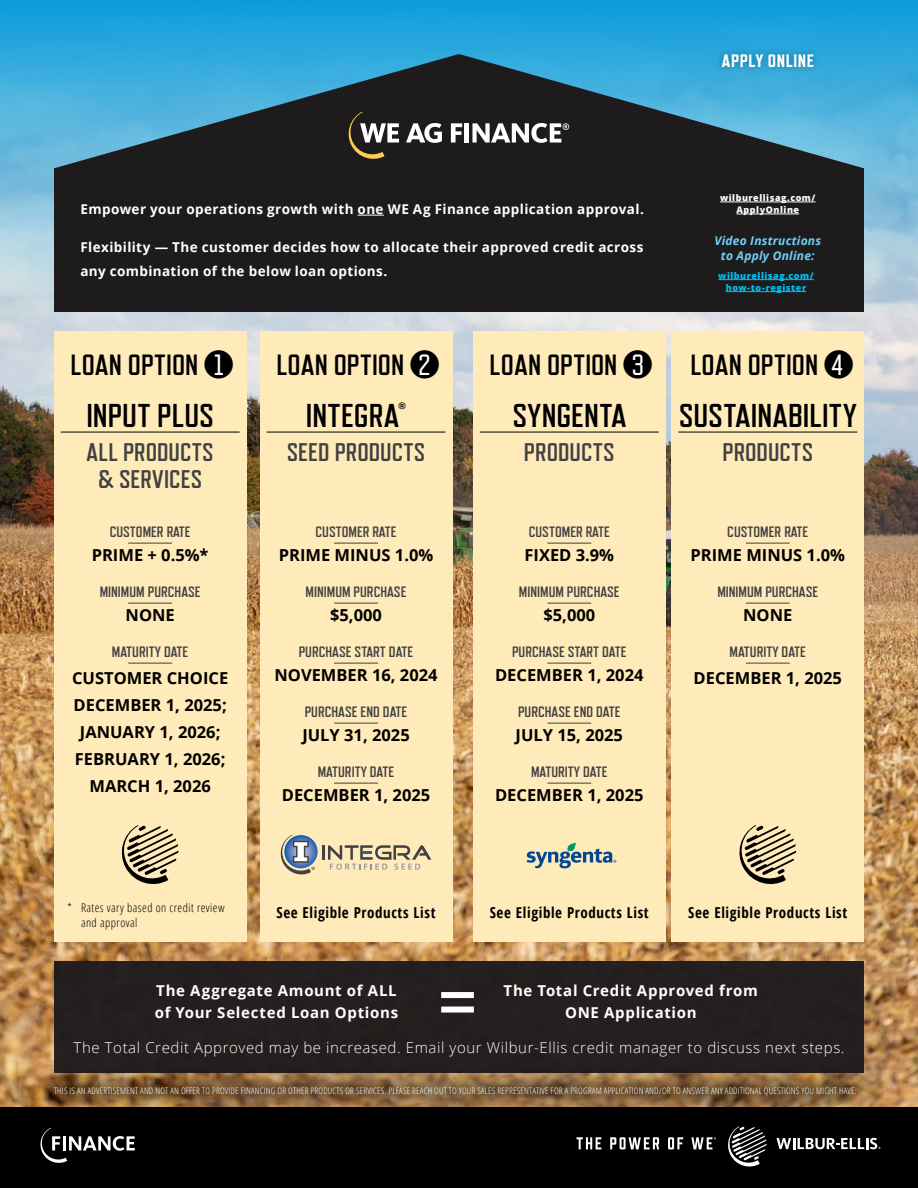
<style>
.page{position:relative;width:918px;height:1188px;background:#fff}
.page>*{position:absolute;margin:0;border:0;box-sizing:border-box;transform-origin:0 0}
.t1{font:700 33px "Refrigerator Deluxe";letter-spacing:.005em;color:#000}
.t2{font:700 29.25px "Refrigerator Deluxe";letter-spacing:.01em;color:#000}
.t3{font:700 25.5px/27px "Refrigerator Deluxe";color:#414042;text-align:center}
.t4{font:800 18px "Refrigerator Deluxe";letter-spacing:.03em;color:#fff}
.t5{font:700 16.5px/27px "Open Sans";color:#000;text-align:center}
.t6{font:700 15px "Refrigerator Deluxe";color:#414042}
.t7{font:300 15px "Open Sans";letter-spacing:.04em;color:#fff}
.t8{font:700 15px/22.5px "Open Sans";letter-spacing:.045em;color:#fff}
.t9{font:700 15px "Open Sans Condensed";letter-spacing:.04em;color:#000}
.t10{font:700 13.5px/24px "Open Sans";letter-spacing:.03em;color:#fff}
.t11{font:300 12px/15px "Open Sans Condensed";letter-spacing:.04em;color:#000}
.t12{font:italic 700 12px/15px "Open Sans";letter-spacing:.02em;color:#71d0f6;text-align:center}
.t13{font:300 condensed 9px "Open Sans";letter-spacing:.02em;color:#fff}
.t14{font:800 9px/12px "Open Sans";letter-spacing:.06em;color:#00c0f3;text-align:center}
.t15{font:800 9px/12px "Open Sans";letter-spacing:.06em;color:#fff;text-align:center}
.s1{font-weight:400;color:#fff}
</style>
<div class="page">
<div style="left:0;top:1107px;width:918px;height:81px;background:#000"></div>
<img style="left:0;top:406px;width:918px;height:701px">
<svg style="left:0;top:0;width:918px;height:406px"></svg>
<div style="left:54px;top:332px;width:192px;height:610px;background:#ffebb9"></div>
<hr style="left:61px;top:432px;width:179px;height:1px;background:#000">
<hr style="left:128px;top:543px;width:44px;height:1px;background:#414042">
<hr style="left:128px;top:603px;width:44px;height:1px;background:#414042">
<hr style="left:128px;top:663px;width:44px;height:1px;background:#414042">
<div style="left:54px;top:168px;width:810px;height:144px;background:#1e1b1d"></div>
<svg style="left:358px;top:215px;width:26px;height:1px"></svg>
<svg style="left:54px;top:54px;width:810px;height:114px"></svg>
<div style="left:672px;top:332px;width:192px;height:610px;background:#ffebb9"></div>
<hr style="left:678px;top:432px;width:179px;height:1px;background:#000">
<hr style="left:746px;top:543px;width:44px;height:1px;background:#414042">
<hr style="left:746px;top:603px;width:44px;height:1px;background:#414042">
<hr style="left:746px;top:663px;width:44px;height:1px;background:#414042">
<svg style="left:122px;top:825px;width:57px;height:59px"></svg>
<svg style="left:739px;top:825px;width:57px;height:59px"></svg>
<div style="left:54px;top:962px;width:810px;height:111px;background:#25201f"></div>
<div style="left:441px;top:992px;width:33px;height:6px;background:#fff"></div>
<div style="left:441px;top:1007px;width:33px;height:6px;background:#fff"></div>
<svg style="left:349px;top:112px;width:50px;height:47px"></svg>
<svg style="left:406px;top:123px;width:36px;height:20px"></svg>
<svg style="left:451px;top:123px;width:11px;height:20px"></svg>
<hr style="left:465px;top:123px;width:4px;height:20px;background:#fff">
<svg style="left:472px;top:123px;width:97px;height:20px"></svg>
<div style="left:260px;top:332px;width:192px;height:610px;background:#ffebb9"></div>
<hr style="left:267px;top:432px;width:179px;height:1px;background:#000">
<hr style="left:334px;top:543px;width:44px;height:1px;background:#414042">
<hr style="left:334px;top:603px;width:44px;height:1px;background:#414042">
<hr style="left:334px;top:663px;width:44px;height:1px;background:#414042">
<hr style="left:334px;top:723px;width:44px;height:1px;background:#414042">
<hr style="left:334px;top:783px;width:44px;height:1px;background:#414042">
<svg style="left:284px;top:835px;width:34px;height:33px"></svg>
<svg style="left:281px;top:835px;width:34px;height:39px"></svg>
<svg style="left:322px;top:845px;width:109px;height:25px"></svg>
<div style="left:715px;top:47px;width:106px;height:26px;background:#006184;opacity:.75"></div>
<hr style="left:720px;top:202px;width:96px;height:1px;background:#fff">
<hr style="left:736px;top:214px;width:63px;height:1px;background:#fff">
<div style="left:33px;top:1066px;width:844px;height:51px;background:#000;opacity:.75"></div>
<hr style="left:718px;top:279px;width:96px;height:1px;background:#00c0f3">
<hr style="left:726px;top:291px;width:80px;height:1px;background:#00c0f3">
<div style="left:473px;top:332px;width:193px;height:610px;background:#ffebb9"></div>
<hr style="left:480px;top:432px;width:179px;height:1px;background:#000">
<hr style="left:547px;top:543px;width:44px;height:1px;background:#414042">
<hr style="left:547px;top:603px;width:44px;height:1px;background:#414042">
<hr style="left:547px;top:663px;width:44px;height:1px;background:#414042">
<hr style="left:547px;top:723px;width:44px;height:1px;background:#414042">
<hr style="left:547px;top:783px;width:44px;height:1px;background:#414042">
<svg style="left:527px;top:843px;width:89px;height:25px"></svg>
<svg style="left:40px;top:1128px;width:95px;height:35px"></svg>
<svg style="left:728px;top:1126px;width:39px;height:41px"></svg>
<svg style="left:777px;top:1138px;width:103px;height:11px"></svg>
<svg style="left:576px;top:1137px;width:25px;height:12px"></svg>
<svg style="left:610px;top:1137px;width:49px;height:12px"></svg>
<svg style="left:668px;top:1137px;width:15px;height:12px"></svg>
<svg style="left:691px;top:1137px;width:25px;height:12px"></svg>
<p class="t10" style="left:80px;top:197px;width:565px">Empower your operations growth with one WE Ag Finance application approval.</p>
<p class="t10" style="left:80px;top:234px;width:565px">Flexibility — The customer decides how to allocate their approved credit across any combination of the below loan options.</p>
<p class="t4" style="left:722px;top:50px;width:94px">APPLY ONLINE</p>
<p class="t15" style="left:720px;top:192px;width:97px">wilburellisag.com/<br>ApplyOnline</p>
<p class="t12" style="left:714px;top:233px;width:108px">Video Instructions to Apply Online:</p>
<p class="t14" style="left:718px;top:269px;width:97px">wilburellisag.com/ how-to-register</p>
<h2 class="t2" style="left:276px;top:349px;width:156px">LOAN OPTION <span class="s1">2</span></h2>
<h2 class="t2" style="left:490px;top:349px;width:156px">LOAN OPTION <span class="s1">3</span></h2>
<h2 class="t2" style="left:71px;top:349px;width:155px">LOAN OPTION <span class="s1">1</span></h2>
<h2 class="t2" style="left:690px;top:349px;width:155px">LOAN OPTION <span class="s1">4</span></h2>
<h1 class="t1" style="left:86px;top:397px;width:129px">INPUT PLUS</h1>
<h3 class="t3" style="left:87px;top:439px;width:129px">ALL PRODUCTS &amp; SERVICES</h3>
<p class="t6" style="left:110px;top:524px;width:83px">CUSTOMER RATE</p>
<p class="t5" style="left:92px;top:541px;width:118px">PRIME + 0.5%*</p>
<p class="t6" style="left:100px;top:584px;width:102px">MINIMUM PURCHASE</p>
<p class="t5" style="left:126px;top:601px;width:51px">NONE</p>
<p class="t6" style="left:112px;top:644px;width:78px">MATURITY DATE</p>
<p class="t5" style="left:72px;top:664px;width:158px">CUSTOMER CHOICE<br>DECEMBER 1, 2025;<br>JANUARY 1, 2026;<br>FEBRUARY 1, 2026;<br>MARCH 1, 2026</p>
<h1 class="t1" style="left:306px;top:397px;width:102px">INTEGRA<sup>®</sup></h1>
<h3 class="t3" style="left:287px;top:439px;width:140px">SEED PRODUCTS</h3>
<p class="t6" style="left:316px;top:524px;width:83px">CUSTOMER RATE</p>
<p class="t5" style="left:279px;top:541px;width:156px">PRIME MINUS 1.0%</p>
<p class="t6" style="left:306px;top:584px;width:102px">MINIMUM PURCHASE</p>
<p class="t5" style="left:330px;top:601px;width:53px">$5,000</p>
<p class="t6" style="left:299px;top:644px;width:116px">PURCHASE START DATE</p>
<p class="t5" style="left:274px;top:661px;width:165px">NOVEMBER 16, 2024</p>
<p class="t6" style="left:305px;top:704px;width:104px">PURCHASE END DATE</p>
<p class="t5" style="left:302px;top:721px;width:109px">JULY 31, 2025</p>
<p class="t6" style="left:318px;top:764px;width:78px">MATURITY DATE</p>
<p class="t5" style="left:282px;top:781px;width:150px">DECEMBER 1, 2025</p>
<h1 class="t1" style="left:512px;top:397px;width:115px">SYNGENTA</h1>
<h3 class="t3" style="left:524px;top:439px;width:92px">PRODUCTS</h3>
<p class="t6" style="left:529px;top:524px;width:83px">CUSTOMER RATE</p>
<p class="t5" style="left:525px;top:541px;width:91px">FIXED 3.9%</p>
<p class="t6" style="left:519px;top:584px;width:102px">MINIMUM PURCHASE</p>
<p class="t5" style="left:543px;top:601px;width:53px">$5,000</p>
<p class="t6" style="left:512px;top:644px;width:116px">PURCHASE START DATE</p>
<p class="t5" style="left:495px;top:661px;width:150px">DECEMBER 1, 2024</p>
<p class="t6" style="left:518px;top:704px;width:104px">PURCHASE END DATE</p>
<p class="t5" style="left:516px;top:721px;width:109px">JULY 15, 2025</p>
<p class="t6" style="left:531px;top:764px;width:78px">MATURITY DATE</p>
<p class="t5" style="left:495px;top:781px;width:150px">DECEMBER 1, 2025</p>
<h1 class="t1" style="left:679px;top:397px;width:180px">SUSTAINABILITY</h1>
<h3 class="t3" style="left:722px;top:439px;width:92px">PRODUCTS</h3>
<p class="t6" style="left:727px;top:524px;width:83px">CUSTOMER RATE</p>
<p class="t5" style="left:691px;top:541px;width:156px">PRIME MINUS 1.0%</p>
<p class="t6" style="left:717px;top:584px;width:102px">MINIMUM PURCHASE</p>
<p class="t5" style="left:743px;top:601px;width:51px">NONE</p>
<p class="t6" style="left:730px;top:644px;width:78px">MATURITY DATE</p>
<p class="t5" style="left:694px;top:664px;width:150px">DECEMBER 1, 2025</p>
<p class="t11" style="left:81px;top:900px;width:145px;text-indent:-14px">* Rates vary based on credit review and approval</p>
<p class="t9" style="left:688px;top:902px;width:160px">See Eligible Products List</p>
<p class="t9" style="left:277px;top:902px;width:160px">See Eligible Products List</p>
<p class="t9" style="left:490px;top:902px;width:160px">See Eligible Products List</p>
<p class="t8" style="left:155px;top:979px;width:245px">The Aggregate Amount of ALL of Your Selected Loan Options</p>
<p class="t8" style="left:504px;top:979px;width:256px;text-align:center">The Total Credit Approved from<br>ONE Application</p>
<p class="t7" style="left:74px;top:1037px;width:772px">The Total Credit Approved may be increased. Email your Wilbur-Ellis credit manager to discuss next steps.</p>
<p class="t13" style="left:54px;top:1085px;width:804px">THIS IS AN ADVERTISEMENT AND NOT AN OFFER TO PROVIDE FINANCING OR OTHER PRODUCTS OR SERVICES. PLEASE REACH OUT TO YOUR SALES REPRESENTATIVE FOR A PROGRAM APPLICATION AND/OR TO ANSWER ANY ADDITIONAL QUESTIONS YOU MIGHT HAVE.</p>
</div>
